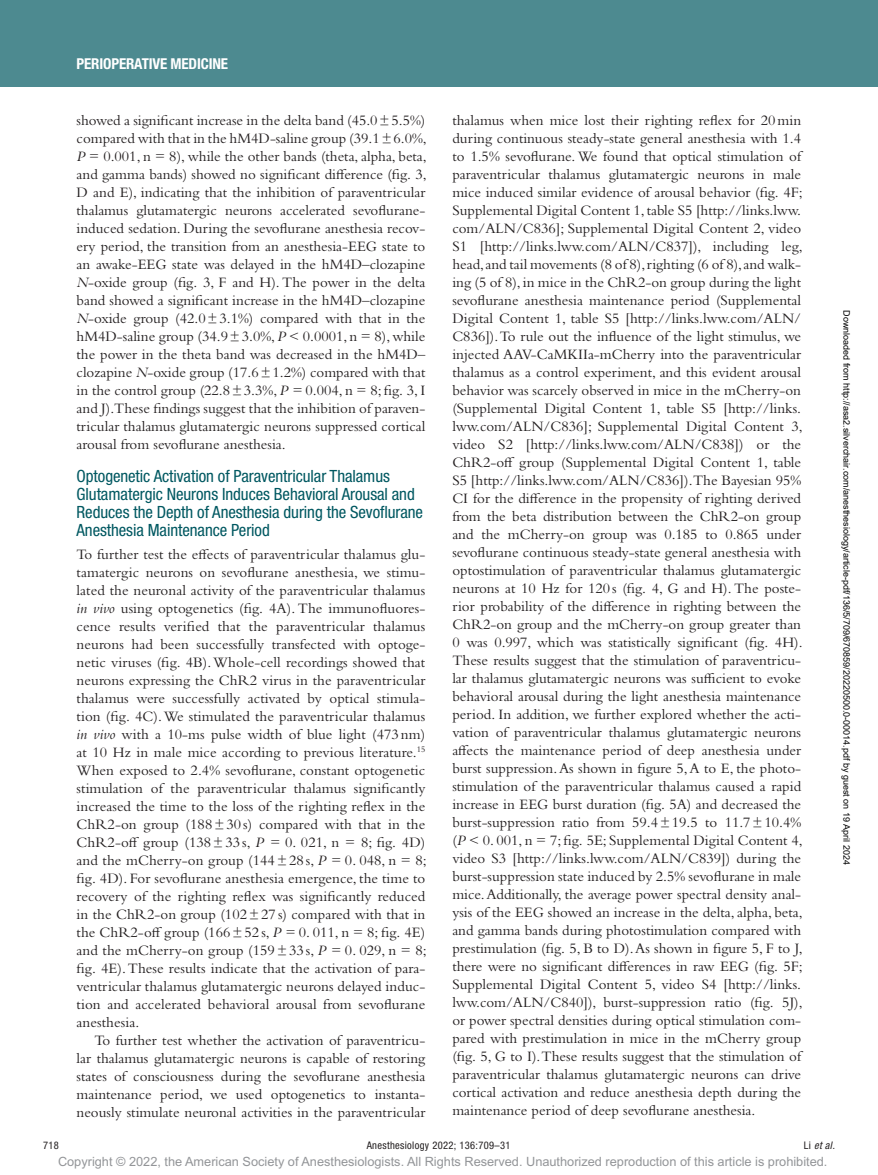
<style>
.page{position:relative;width:878px;height:1175px;background:#fff}
.page>*{position:absolute;margin:0;border:0;box-sizing:border-box;transform-origin:0 0}
.t1{font:condensed 16.8px/18px "Helvetica Neue LT Std";letter-spacing:-.005em;color:#005861}
.t2{font:15px/18px "Bembo Std";color:#231f20;text-align:justify}
.t3{font:700 condensed 15px "Helvetica Neue LT Std";letter-spacing:-.01em;color:#fff}
.t4{font:12.75px "Arial MT Std";color:#939598}
.t5{font:condensed 10.5px "Helvetica Neue LT Std";letter-spacing:.03em;color:#231f20}
.t6{font:italic condensed 10.5px "Helvetica Neue LT Std";color:#231f20}
.t7{font:9px "Arial";color:#000}
.s1{font-style:italic}
.s2{font-style:normal}
</style>
<div class="page">
<div style="left:0;top:0;width:878px;height:86px;background:#4d8a90"></div>
<p class="t3" style="left:77px;top:54px;width:153px">PERIOPERATIVE MEDICINE</p>
<p class="t2" style="left:77px;top:111px;width:352px">showed a significant increase in the delta band (45.0±5.5%) compared with that in the hM4D-saline group (39.1±6.0%, <span class="s1">P</span> = 0.001, n = 8), while the other bands (theta, alpha, beta, and gamma bands) showed no significant difference (fig. 3, D and E), indicating that the inhibition of paraventricular thalamus glutamatergic neurons accelerated sevoflurane&shy;induced sedation. During the sevoflurane anesthesia recov&shy;ery period, the transition from an anesthesia-EEG state to an awake-EEG state was delayed in the hM4D–clozapine <span class="s1">N</span>-oxide group (fig. 3, F and H). The power in the delta band showed a significant increase in the hM4D–clozapine <span class="s1">N</span>-oxide group (42.0±3.1%) compared with that in the hM4D-saline group (34.9±3.0%, <span class="s1">P</span> &lt; 0.0001, n = 8), while the power in the theta band was decreased in the hM4D– clozapine <span class="s1">N</span>-oxide group (17.6±1.2%) compared with that in the control group (22.8±3.3%, <span class="s1">P =</span> 0.004, n = 8; fig. 3, I and J).These findings suggest that the inhibition of paraven&shy;tricular thalamus glutamatergic neurons suppressed cortical arousal from sevoflurane anesthesia.</p>
<p class="t1" style="left:77px;top:467px;width:348px">Optogenetic Activation of Paraventricular Thalamus Glutamatergic Neurons Induces Behavioral Arousal and Reduces the Depth of Anesthesia during the Sevoflurane Anesthesia Maintenance Period</p>
<p class="t2" style="left:77px;top:544px;width:352px">To further test the effects of paraventricular thalamus glu&shy;tamatergic neurons on sevoflurane anesthesia, we stimu&shy;lated the neuronal activity of the paraventricular thalamus <span class="s1">in vivo</span> using optogenetics (fig. 4A). The immunofluores&shy;cence results verified that the paraventricular thalamus neurons had been successfully transfected with optoge&shy;netic viruses (fig. 4B). Whole-cell recordings showed that neurons expressing the ChR2 virus in the paraventricular thalamus were successfully activated by optical stimula&shy;tion (fig. 4C). We stimulated the paraventricular thalamus <span class="s1">in vivo</span> with a 10-ms pulse width of blue light (473 nm) at 10 Hz in male mice according to previous literature.<sup>15<br></sup>When exposed to 2.4% sevoflurane, constant optogenetic stimulation of the paraventricular thalamus significantly increased the time to the loss of the righting reflex in the ChR2-on group (188±30 s) compared with that in the ChR2-off group (138±33 s, <span class="s1">P =</span> 0. 021, n = 8; fig. 4D) and the mCherry-on group (144±28 s, <span class="s1">P =</span> 0. 048, n = 8; fig. 4D). For sevoflurane anesthesia emergence, the time to recovery of the righting reflex was significantly reduced in the ChR2-on group (102±27 s) compared with that in the ChR2-off group (166±52 s, <span class="s1">P =</span> 0. 011, n = 8; fig. 4E) and the mCherry-on group (159±33 s, <span class="s1">P =</span> 0. 029, n = 8; fig. 4E). These results indicate that the activation of para&shy;ventricular thalamus glutamatergic neurons delayed induc&shy;tion and accelerated behavioral arousal from sevoflurane anesthesia.</p>
<p class="t2" style="left:77px;top:1030px;width:350px;text-indent:18px">To further test whether the activation of paraventricu&shy;lar thalamus glutamatergic neurons is capable of restoring states of consciousness during the sevoflurane anesthesia maintenance period, we used optogenetics to instanta&shy;neously stimulate neuronal activities in the paraventricular</p>
<p class="t2" style="left:452px;top:111px;width:352px;text-align:left">thalamus when mice lost their righting reflex for 20min during continuous steady-state general anesthesia with 1.4 to 1.5% sevoflurane. We found that optical stimulation of paraventricular thalamus glutamatergic neurons in male mice induced similar evidence of arousal behavior (fig. 4F; Supplemental Digital Content 1, table S5 [http://links.lww. com/ALN/C836]; Supplemental Digital Content 2, video S1 [http://links.lww.com/ALN/C837]), including leg, head, and tail movements (8 of 8), righting (6 of 8), and walk&shy;ing (5 of 8), in mice in the ChR2-on group during the light sevoflurane anesthesia maintenance period (Supplemental Digital Content 1, table S5 [http://links.lww.com/ALN/ C836]). To rule out the influence of the light stimulus, we injected AAV-CaMKIIa-mCherry into the paraventricular thalamus as a control experiment, and this evident arousal behavior was scarcely observed in mice in the mCherry-on (Supplemental Digital Content 1, table S5 [http://links. lww.com/ALN/C836]; Supplemental Digital Content 3, video S2 [http://links.lww.com/ALN/C838]) or the ChR2-off group (Supplemental Digital Content 1, table S5 [http://links.lww.com/ALN/C836]).The Bayesian 95% CI for the difference in the propensity of righting derived from the beta distribution between the ChR2-on group and the mCherry-on group was 0.185 to 0.865 under sevoflurane continuous steady-state general anesthesia with optostimulation of paraventricular thalamus glutamatergic neurons at 10 Hz for 120 s (fig. 4, G and H). The poste&shy;rior probability of the difference in righting between the ChR2-on group and the mCherry-on group greater than 0 was 0.997, which was statistically significant (fig. 4H).<br>These results suggest that the stimulation of paraventricu&shy;lar thalamus glutamatergic neurons was sufficient to evoke behavioral arousal during the light anesthesia maintenance period. In addition, we further explored whether the acti&shy;vation of paraventricular thalamus glutamatergic neurons affects the maintenance period of deep anesthesia under burst suppression. As shown in figure 5, A to E, the photo&shy;stimulation of the paraventricular thalamus caused a rapid increase in EEG burst duration (fig. 5A) and decreased the burst-suppression ratio from 59.4±19.5 to 11.7±10.4% (<span class="s1">P</span> &lt; 0. 001, n = 7; fig. 5E; Supplemental Digital Content 4, video S3 [http://links.lww.com/ALN/C839]) during the burst-suppression state induced by 2.5% sevoflurane in male mice. Additionally, the average power spectral density anal&shy;ysis of the EEG showed an increase in the delta, alpha, beta, and gamma bands during photostimulation compared with prestimulation (fig. 5, B to D). As shown in figure 5, F to J, there were no significant differences in raw EEG (fig. 5F; Supplemental Digital Content 5, video S4 [http://links. lww.com/ALN/C840]), burst-suppression ratio (fig. 5J), or power spectral densities during optical stimulation com&shy;pared with prestimulation in mice in the mCherry group (fig. 5, G to I). These results suggest that the stimulation of paraventricular thalamus glutamatergic neurons can drive cortical activation and reduce anesthesia depth during the maintenance period of deep sevoflurane anesthesia.</p>
<p class="t4" style="left:58px;top:1154px;width:771px">Copyright © 2022, the American Society of Anesthesiologists. All Rights Reserved. Unauthorized reproduction of this article is prohibited.</p>
<p class="t7" style="left:850px;top:310px;width:556px;rotate:90deg">Downloaded from http://asa2.silverchair.com/anesthesiology/article-pdf/136/5/709/670859/20220500.0-00014.pdf by guest on 19 April 2024</p>
<p class="t5" style="left:43px;top:1139px;width:17px">718</p>
<p class="t5" style="left:367px;top:1139px;width:145px">Anesthesiology 2022; 136:709–31</p>
<p class="t6" style="left:803px;top:1139px;width:33px"><span class="s2">Li</span> et al.</p>
</div>
